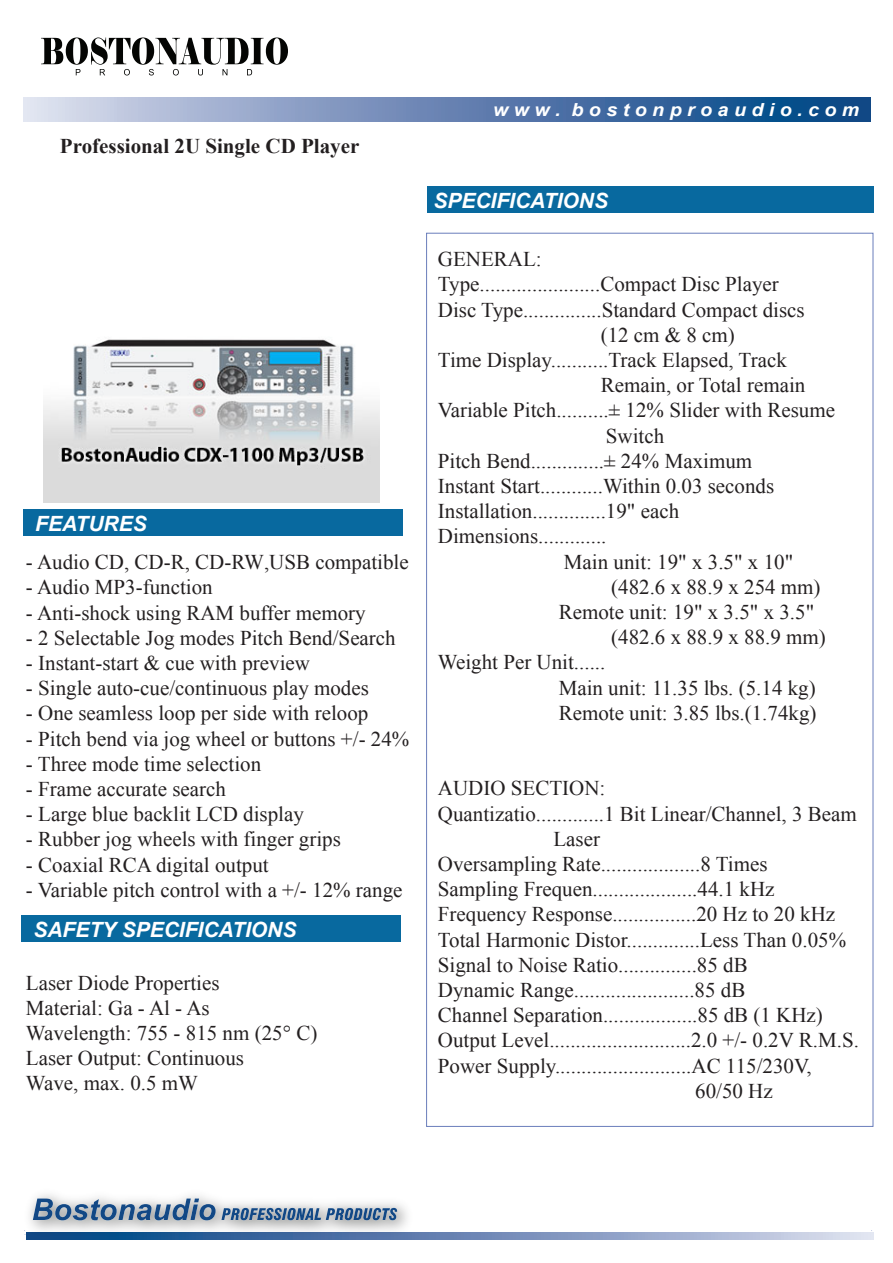
<style>
.page{position:relative;width:893px;height:1263px;background:#fff}
.page>*{position:absolute;margin:0;border:0;box-sizing:border-box;transform-origin:0 0}
.t1{font:21px/25.2px "Times New Roman";color:#231f20}
.t2{font:italic 700 21px "Arial";color:#fff}
.t3{font:700 21px "Times New Roman";color:#231f20}
.t4{font:italic 700 18px "Arial";color:#fff;scale:1.09 1}
</style>
<div class="page">
<svg style="left:41px;top:38px;width:247px;height:37px"></svg>
<div style="left:24px;top:509px;width:379px;height:27px;background:#08699f"></div>
<div style="left:427px;top:186px;width:446px;height:26px;background:#08699f"></div>
<svg style="left:418px;top:1232px;width:455px;height:7px;background:#9caccd"></svg>
<img style="left:24px;top:1194px;width:394px;height:46px">
<svg style="left:33px;top:1198px;width:364px;height:22px"></svg>
<svg style="left:23px;top:98px;width:848px;height:23px;background:#6988b5"></svg>
<div style="left:22px;top:915px;width:379px;height:26px;background:#08699f"></div>
<img style="left:43px;top:339px;width:336px;height:164px">
<p class="t3" style="left:60px;top:132px;width:301px">Professional 2U Single CD Player</p>
<p class="t2" style="left:35px;top:510px;width:113px">FEATURES</p>
<p class="t1" style="left:26px;top:549px;width:384px">- Audio CD, CD-R, CD-RW,USB compatible</p>
<p class="t1" style="left:26px;top:574px;width:188px">- Audio MP3-function</p>
<p class="t1" style="left:26px;top:600px;width:341px">- Anti-shock using RAM buffer memory</p>
<p class="t1" style="left:26px;top:625px;width:371px">- 2 Selectable Jog modes Pitch Bend/Search</p>
<p class="t1" style="left:26px;top:650px;width:286px">- Instant-start &amp; cue with preview</p>
<p class="t1" style="left:26px;top:675px;width:344px">- Single auto-cue/continuous play modes</p>
<p class="t1" style="left:26px;top:700px;width:344px">- One seamless loop per side with reloop</p>
<p class="t1" style="left:26px;top:726px;width:385px">- Pitch bend via jog wheel or buttons +/- 24%</p>
<p class="t1" style="left:26px;top:751px;width:237px">- Three mode time selection</p>
<p class="t1" style="left:26px;top:776px;width:201px">- Frame accurate search</p>
<p class="t1" style="left:26px;top:801px;width:279px">- Large blue backlit LCD display</p>
<p class="t1" style="left:26px;top:826px;width:316px">- Rubber jog wheels with finger grips</p>
<p class="t1" style="left:26px;top:852px;width:244px">- Coaxial RCA digital output</p>
<p class="t1" style="left:26px;top:877px;width:378px">- Variable pitch control with a +/- 12% range</p>
<p class="t2" style="left:33px;top:916px;width:264px">SAFETY SPECIFICATIONS</p>
<p class="t1" style="left:26px;top:969px;width:293px">Laser Diode Properties<br>Material: Ga - Al - As<br>Wavelength: 755 - 815 nm (25° C)<br>Laser Output: Continuous<br>Wave, max. 0.5 mW</p>
<p class="t4" style="left:493px;top:98px;width:338px">w w w . b o s t o n p r o a u d i o . c o m</p>
<p class="t2" style="left:433px;top:187px;width:176px">SPECIFICATIONS</p>
<p class="t1" style="left:438px;top:246px;width:105px">GENERAL:</p>
<p class="t1" style="left:438px;top:271px;width:342px">Type.......................Compact Disc Player</p>
<p class="t1" style="left:438px;top:297px;width:368px">Disc Type...............Standard Compact discs</p>
<p class="t1" style="left:601px;top:322px;width:136px">(12 cm &amp; 8 cm)</p>
<p class="t1" style="left:438px;top:347px;width:350px">Time Display...........Track Elapsed, Track</p>
<p class="t1" style="left:601px;top:372px;width:206px">Remain, or Total remain</p>
<p class="t1" style="left:438px;top:397px;width:399px">Variable Pitch..........± 12% Slider with Resume</p>
<p class="t1" style="left:606px;top:423px;width:60px">Switch</p>
<p class="t1" style="left:438px;top:448px;width:316px">Pitch Bend..............± 24% Maximum</p>
<p class="t1" style="left:438px;top:473px;width:338px">Instant Start............Within 0.03 seconds</p>
<p class="t1" style="left:438px;top:498px;width:243px">Installation..............19" each</p>
<p class="t1" style="left:438px;top:523px;width:170px">Dimensions.............</p>
<p class="t1" style="left:564px;top:549px;width:231px">Main unit: 19" x 3.5" x 10"</p>
<p class="t1" style="left:611px;top:574px;width:211px">(482.6 x 88.9 x 254 mm)</p>
<p class="t1" style="left:559px;top:599px;width:257px">Remote unit: 19" x 3.5" x 3.5"</p>
<p class="t1" style="left:611px;top:624px;width:216px">(482.6 x 88.9 x 88.9 mm)</p>
<p class="t1" style="left:438px;top:649px;width:169px">Weight Per Unit......</p>
<p class="t1" style="left:559px;top:675px;width:259px">Main unit: 11.35 lbs. (5.14 kg)</p>
<p class="t1" style="left:559px;top:700px;width:259px">Remote unit: 3.85 lbs.(1.74kg)</p>
<p class="t1" style="left:438px;top:775px;width:169px">AUDIO SECTION:</p>
<p class="t1" style="left:438px;top:801px;width:420px">Quantizatio.............1 Bit Linear/Channel, 3 Beam</p>
<p class="t1" style="left:553px;top:826px;width:48px">Laser</p>
<p class="t1" style="left:438px;top:851px;width:331px">Oversampling Rate...................8 Times</p>
<p class="t1" style="left:438px;top:876px;width:338px">Sampling Frequen....................44.1 kHz</p>
<p class="t1" style="left:438px;top:901px;width:399px">Frequency Response................20 Hz to 20 kHz</p>
<p class="t1" style="left:438px;top:927px;width:410px">Total Harmonic Distor..............Less Than 0.05%</p>
<p class="t1" style="left:438px;top:952px;width:311px">Signal to Noise Ratio...............85 dB</p>
<p class="t1" style="left:438px;top:977px;width:309px">Dynamic Range.......................85 dB</p>
<p class="t1" style="left:438px;top:1002px;width:386px">Channel Separation..................85 dB (1 KHz)</p>
<p class="t1" style="left:438px;top:1027px;width:422px">Output Level...........................2.0 +/- 0.2V R.M.S.</p>
<p class="t1" style="left:438px;top:1053px;width:375px">Power Supply..........................AC 115/230V,</p>
<p class="t1" style="left:695px;top:1078px;width:79px">60/50 Hz</p>
</div>
